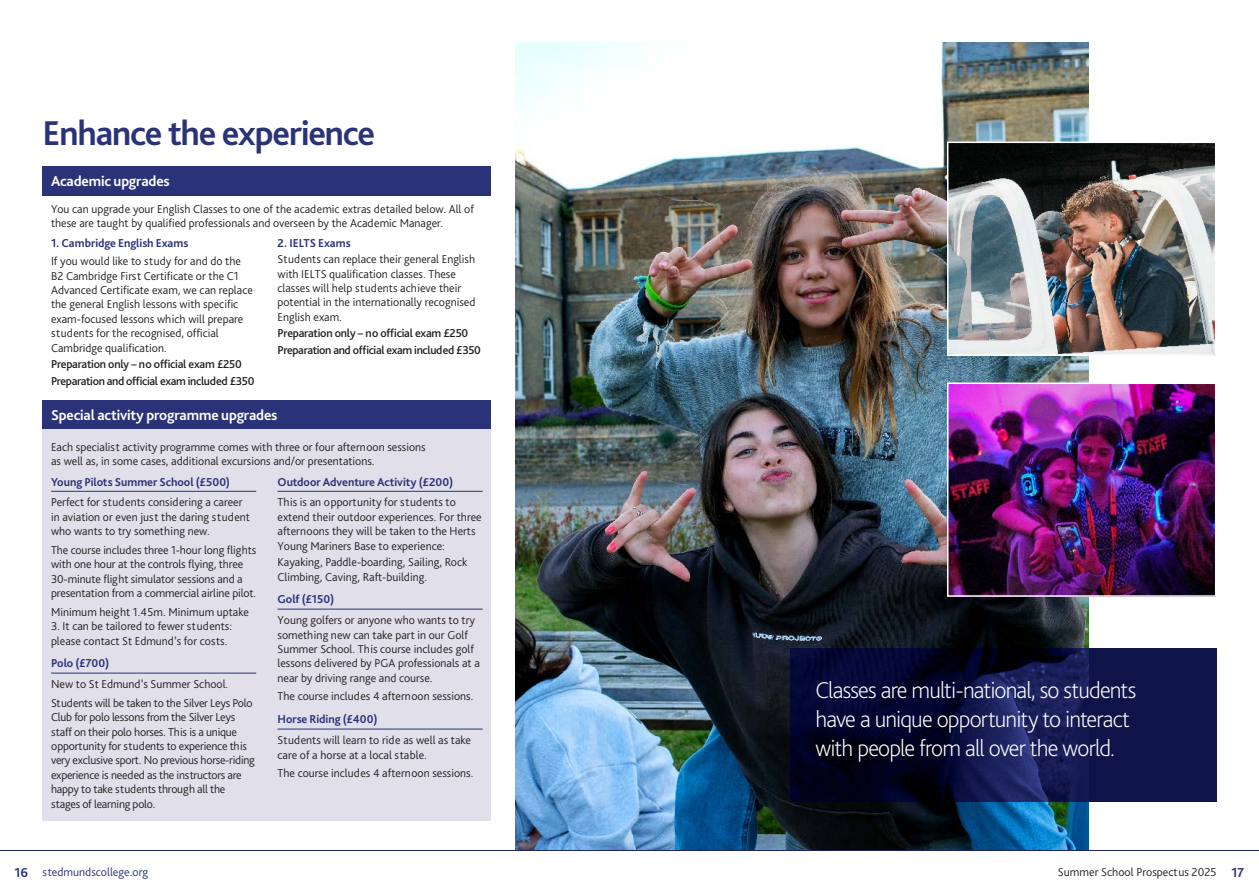
<style>
.page{position:relative;width:1259px;height:893px;background:#fff}
.page>*{position:absolute;margin:0;border:0;box-sizing:border-box;transform-origin:0 0}
.t1{font:700 36px "Bliss Pro";letter-spacing:-.03em;color:#2a3378}
.t2{font:200 24px/28.8px "Bliss Pro";letter-spacing:-.035em;color:#fff}
.t3{font:700 15px "Bliss Pro";letter-spacing:-.01em;color:#fff}
.t4{font:300 12px/14.4px "Bliss Pro";color:#231f20}
.t5{font:300 12px/14.4px "Bliss Pro";letter-spacing:-.02em;color:#231f20}
.t6{font:500 12px "Bliss Pro";letter-spacing:-.03em;color:#231f20}
.t7{font:700 12px "Bliss Pro";letter-spacing:-.005em;color:#2a3378}
.t8{font:300 12px "Bliss Pro";color:#2a3378}
.s1{font-weight:700;font-size:13.5px}
.s2{font-weight:700;font-size:13.5px;color:#2a3378}
</style>
<div class="page">
<img style="left:516px;top:43px;width:573px;height:807px">
<svg style="left:790px;top:648px;width:426px;height:153px;background:#0c103d"></svg>
<img style="left:950px;top:145px;width:263px;height:208px">
<div style="left:947px;top:142px;width:269px;height:214px;border:2px solid #fff"></div>
<img style="left:950px;top:385px;width:263px;height:209px">
<div style="left:947px;top:382px;width:269px;height:215px;border:2px solid #fff"></div>
<div style="left:43px;top:166px;width:448px;height:30px;background:#2a3378"></div>
<div style="left:43px;top:400px;width:448px;height:29px;background:#2a3378"></div>
<div style="left:43px;top:429px;width:448px;height:392px;background:#e0dfea"></div>
<hr style="left:51px;top:491px;width:205px;height:1px;background:#2a3378">
<hr style="left:51px;top:673px;width:205px;height:1px;background:#2a3378">
<hr style="left:277px;top:491px;width:206px;height:1px;background:#2a3378">
<hr style="left:277px;top:609px;width:206px;height:1px;background:#2a3378">
<hr style="left:277px;top:729px;width:206px;height:1px;background:#2a3378">
<hr style="left:0;top:850px;width:1259px;height:1px;background:#202361">
<p class="t1" style="left:43px;top:110px;width:334px">Enhance the experience</p>
<p class="t3" style="left:51px;top:172px;width:120px">Academic upgrades</p>
<p class="t4" style="left:51px;top:201px;width:424px">You can upgrade your English Classes to one of the academic extras detailed below. All of these are taught by qualified professionals and overseen by the Academic Manager.</p>
<p class="t7" style="left:51px;top:235px;width:139px">1. Cambridge English Exams</p>
<p class="t4" style="left:51px;top:254px;width:203px">If you would like to study for and do the B2 Cambridge First Certificate or the C1<br>Advanced Certificate exam, we can replace the general English lessons with specific exam-focused lessons which will prepare students for the recognised, official Cambridge qualification.</p>
<p class="t6" style="left:51px;top:357px;width:192px">Preparation only – no official exam £250</p>
<p class="t6" style="left:51px;top:373px;width:205px">Preparation and official exam included £350</p>
<p class="t7" style="left:277px;top:235px;width:75px">2. IELTS Exams</p>
<p class="t4" style="left:277px;top:252px;width:199px">Students can replace their general English with IELTS qualification classes. These classes will help students achieve their potential in the internationally recognised English exam.</p>
<p class="t6" style="left:277px;top:326px;width:192px">Preparation only – no official exam £250</p>
<p class="t6" style="left:277px;top:342px;width:205px">Preparation and official exam included £350</p>
<p class="t3" style="left:51px;top:406px;width:228px">Special activity programme upgrades</p>
<p class="t4" style="left:51px;top:439px;width:376px">Each specialist activity programme comes with three or four afternoon sessions as well as, in some cases, additional excursions and/or presentations.</p>
<p class="t7" style="left:51px;top:474px;width:180px">Young Pilots Summer School (£500)</p>
<p class="t4" style="left:51px;top:495px;width:200px">Perfect for students considering a career in aviation or even just the daring student who wants to try something new.</p>
<p class="t4" style="left:51px;top:542px;width:207px">The course includes three 1-hour long flights with one hour at the controls flying, three 30-minute flight simulator sessions and a presentation from a commercial airline pilot.</p>
<p class="t4" style="left:51px;top:604px;width:199px">Minimum height 1.45m. Minimum uptake</p>
<p class="t4" style="left:51px;top:619px;width:183px">3. It can be tailored to fewer students: please contact St Edmund’s for costs.</p>
<p class="t7" style="left:51px;top:656px;width:60px">Polo (£700)</p>
<p class="t4" style="left:51px;top:677px;width:179px">New to St Edmund’s Summer School.</p>
<p class="t5" style="left:51px;top:695px;width:205px">Students will be taken to the Silver Leys Polo Club for polo lessons from the Silver Leys staff on their polo horses. This is a unique opportunity for students to experience this very exclusive sport. No previous horse-riding experience is needed as the instructors are happy to take students through all the stages of learning polo.</p>
<p class="t7" style="left:277px;top:474px;width:177px">Outdoor Adventure Activity (£200)</p>
<p class="t4" style="left:277px;top:495px;width:206px">This is an opportunity for students to extend their outdoor experiences. For three afternoons they will be taken to the Herts Young Mariners Base to experience:</p>
<p class="t4" style="left:277px;top:555px;width:191px">Kayaking, Paddle-boarding, Sailing, Rock<br>Climbing, Caving, Raft-building.</p>
<p class="t7" style="left:277px;top:592px;width:58px">Golf (£150)</p>
<p class="t4" style="left:277px;top:613px;width:204px">Young golfers or anyone who wants to try something new can take part in our Golf Summer School. This course includes golf lessons delivered by PGA professionals at a near by driving range and course.</p>
<p class="t4" style="left:277px;top:689px;width:197px">The course includes 4 afternoon sessions.</p>
<p class="t7" style="left:277px;top:712px;width:101px">Horse Riding (£400)</p>
<p class="t4" style="left:277px;top:733px;width:195px">Students will learn to ride as well as take care of a horse at a local stable.</p>
<p class="t4" style="left:277px;top:766px;width:197px">The course includes 4 afternoon sessions.</p>
<p class="t2" style="left:815px;top:675px;width:322px">Classes are multi-national, so students have a unique opportunity to interact with people from all over the world.</p>
<p class="t8" style="left:14px;top:864px;width:135px"><span class="s1">16</span> stedmundscollege.org</p>
<p class="t4" style="left:1058px;top:864px;width:188px">Summer School Prospectus 2025 <span class="s2">17</span></p>
</div>
